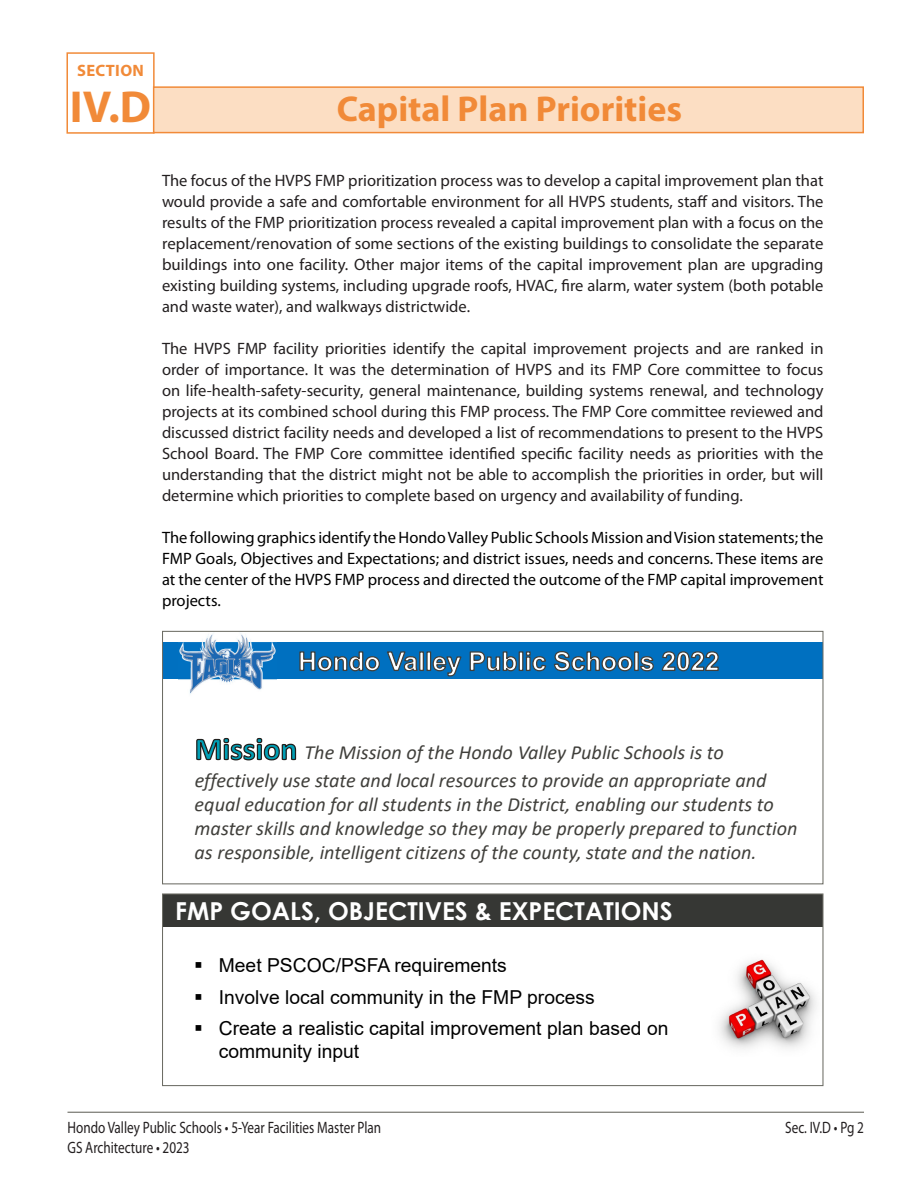
<style>
.page{position:relative;width:918px;height:1188px;background:#fff}
.page>*{position:absolute;margin:0;border:0;box-sizing:border-box;transform-origin:0 0}
.t1{font:700 45px "Myriad Pro";color:#f18a38}
.t2{font:700 36px "Myriad Pro";color:#f18a38}
.t3{font:700 24.75px "Century Gothic";color:#fff}
.t4{font:italic 20.1px/24.2px "Calibri";color:#403f3b}
.t5{font:19.2px/23.1px "Arial";color:#000}
.Full_Justify_W_Left{font:16.5px/21px "Myriad Pro";color:#231f20;text-align:justify}
.Full_Justify_W_Left-2{font:16.5px/21px "Myriad Pro";color:#000;text-align:justify}
.Full_Justify_W_Left-3{font:16.5px/19.8px "Myriad Pro";color:#231f20;scale:.8 1}
.t6{font:700 16.5px "Myriad Pro";letter-spacing:.02em;color:#f18a38}
</style>
<div class="page">
<hr style="left:68px;top:1112px;width:796px;height:1px;background:#6d6d65">
<div style="left:66px;top:52px;width:89px;height:82px;border:2px solid #f18a38"></div>
<div style="left:153px;top:86px;width:711px;height:47px;background:#fcdec3;border:2px solid #f18a38"></div>
<svg style="left:196px;top:737px;width:101px;height:24px"></svg>
<div style="left:163px;top:643px;width:660px;height:36px;background:#0070c0"></div>
<svg style="left:299px;top:651px;width:355px;height:26px"></svg>
<svg style="left:661px;top:651px;width:58px;height:21px"></svg>
<img style="left:179px;top:633px;width:98px;height:61px">
<div style="left:162px;top:631px;width:661px;height:253px;border:1px solid #6d6d65"></div>
<div style="left:163px;top:894px;width:660px;height:33px;background:#363734"></div>
<img style="left:719px;top:959px;width:98px;height:90px">
<div style="left:162px;top:893px;width:661px;height:193px;border:1px solid #6d6d65"></div>
<p class="t6" style="left:77px;top:59px;width:68px">SECTION</p>
<h1 class="t1" style="left:70px;top:77px;width:83px">IV.D</h1>
<h2 class="t2" style="left:337px;top:85px;width:347px">Capital Plan Priorities</h2>
<p class="Full_Justify_W_Left" style="left:162px;top:170px;width:663px">The focus of the HVPS FMP prioritization process was to develop a capital improvement plan that would provide a safe and comfortable environment for all HVPS students, staff and visitors. The results of the FMP prioritization process revealed a capital improvement plan with a focus on the replacement/renovation of some sections of the existing buildings to consolidate the separate buildings into one facility. Other major items of the capital improvement plan are upgrading existing building systems, including upgrade roofs, HVAC, fire alarm, water system (both potable and waste water), and walkways districtwide.</p>
<p class="Full_Justify_W_Left" style="left:162px;top:338px;width:663px">The HVPS FMP facility priorities identify the capital improvement projects and are ranked in order of importance. It was the determination of HVPS and its FMP Core committee to focus on life-health-safety-security, general maintenance, building systems renewal, and technology projects at its combined school during this FMP process. The FMP Core committee reviewed and discussed district facility needs and developed a list of recommendations to present to the HVPS School Board. The FMP Core committee identified specific facility needs as priorities with the understanding that the district might not be able to accomplish the priorities in order, but will determine which priorities to complete based on urgency and availability of funding.</p>
<p class="Full_Justify_W_Left-2" style="left:162px;top:527px;width:663px">The following graphics identify the Hondo Valley Public Schools Mission and Vision statements; the FMP Goals, Objectives and Expectations; and district issues, needs and concerns. These items are at the center of the HVPS FMP process and directed the outcome of the FMP capital improvement projects.</p>
<p class="t4" style="left:195px;top:738px;width:573px;line-height:27.2px;text-indent:110px">The Mission of the Hondo Valley Public Schools is to effectively use state and local resources to provide an appropriate and</p>
<p class="t4" style="left:195px;top:791px;width:604px">equal education for all students in the District, enabling our students to master skills and knowledge so they may be properly prepared to function as responsible, intelligent citizens of the county, state and the nation.</p>
<p class="t3" style="left:175px;top:892px;width:499px">FMP GOALS, OBJECTIVES &amp; EXPECTATIONS</p>
<p class="t5" style="left:194px;top:954px;width:314px">▪ Meet PSCOC/PSFA requirements</p>
<p class="t5" style="left:194px;top:985px;width:402px">▪ Involve local community in the FMP process</p>
<p class="t5" style="left:219px;top:1016px;width:451px;text-indent:-25px">▪ Create a realistic capital improvement plan based on community input</p>
<p class="Full_Justify_W_Left-3" style="left:68px;top:1117px;width:394px">Hondo Valley Public Schools • 5-Year Facilities Master Plan<br>GS Architecture • 2023</p>
<p class="Full_Justify_W_Left-3" style="left:785px;top:1117px;width:100px">Sec. IV.D • Pg 2</p>
</div>
